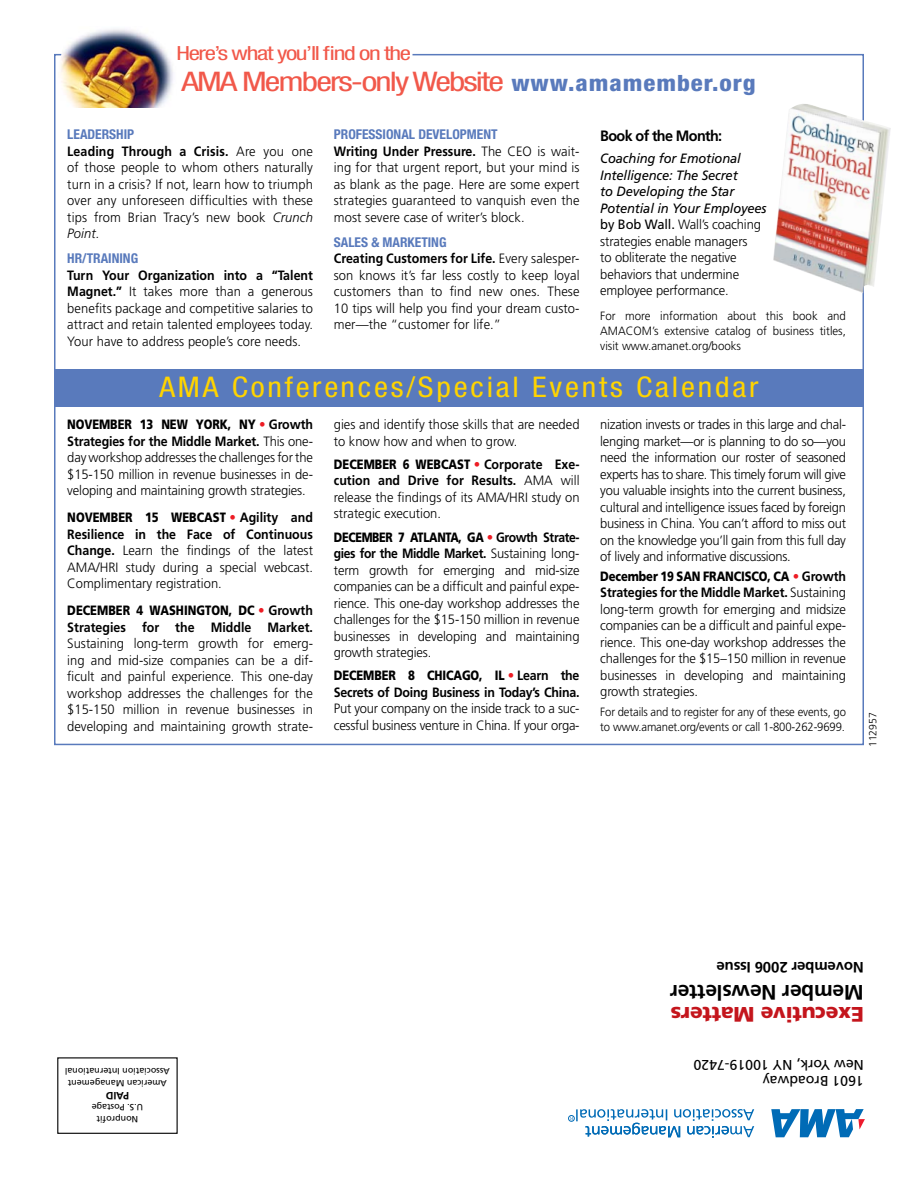
<style>
.page{position:relative;width:918px;height:1188px;background:#fff}
.page>*{position:absolute;margin:0;border:0;box-sizing:border-box;transform-origin:0 0}
.t1{font:condensed 28.5px "Helvetica Neue";letter-spacing:.09em;color:#ffd400;scale:1.1 1}
.t2{font:condensed 27px "Helvetica Neue";letter-spacing:-.055em;color:#f1584a;scale:1.3 1}
.t3{font:900 21px "Frutiger";letter-spacing:-.01em;color:#c4151c}
.t4{font:700 21px "Frutiger";letter-spacing:-.01em;color:#000}
.t5{font:condensed 19.5px "Helvetica Neue";letter-spacing:-.055em;color:#f1584a;scale:1.3 1}
.t6{font:700 15px "Frutiger";letter-spacing:-.01em;color:#000}
.t7{font:700 15px "Frutiger";letter-spacing:-.045em;color:#000;scale:.96 1}
.t8{font:14.1px/16.5px "Frutiger";color:#000}
.t9{font:300 13.5px/16.5px "Frutiger";letter-spacing:-.01em;color:#000;text-align:justify;scale:.96 1}
.t10{font:700 13.5px/16.5px "Frutiger";letter-spacing:-.02em;color:#000;scale:.92 1}
.t11{font:700 condensed 13.5px "Helvetica Neue";color:#597abc}
.t12{font:700 13.5px/16.5px "Frutiger";color:#000;scale:.92 1}
.t13{font:300 12px/15px "Frutiger";letter-spacing:-.01em;color:#000;text-align:justify;scale:.96 1}
.t14{font:300 12px/15px "Frutiger";letter-spacing:-.01em;color:#000;scale:.94 1}
.t15{font:300 10.5px "Frutiger";color:#000}
.t16{font:700 10.5px "Frutiger";color:#000}
.t17{font:9px/12px "Frutiger";color:#000;text-align:center}
.s1{font-weight:800;font-size:22.5px;color:#597abc}
.s2{font-weight:700}
.s3{font-style:italic}
.s4{font-weight:400;font-style:italic}
.s5{font-weight:400}
.s6{font-weight:900}
.s7{color:#ed1c24}
.s8{font-weight:300;color:#ed1c24}
</style>
<div class="page">
<img style="left:56px;top:29px;width:117px;height:79px">
<div style="left:54px;top:369px;width:810px;height:37px;background:#597abc"></div>
<img style="left:773px;top:103px;width:118px;height:190px">
<svg style="left:771px;top:1109px;width:94px;height:28px"></svg>
<svg style="left:570px;top:1109px;width:184px;height:29px"></svg>
<div style="left:568px;top:1115px;width:7px;height:7px;border:1px solid #006bb6;border-radius:50%"></div>
<div style="left:57px;top:1057px;width:121px;height:77px;border:1px solid #000"></div>
<h3 class="t5" style="left:177px;top:46px;width:182px">Here’s what you’ll find on the</h3>
<h2 class="t2" style="left:181px;top:72px;width:443px">AMA Members-only Website <span class="s1">www.amamember.org</span></h2>
<p class="t11" style="left:67px;top:130px;width:69px">LEADERSHIP</p>
<p class="t9" style="left:67px;top:144px;width:257px"><span class="s2">Leading Through a Crisis.</span> Are you one of those people to whom others naturally turn in a crisis? If not, learn how to triumph over any unforeseen difficulties with these tips from Brian Tracy’s new book <span class="s3">Crunch Point.</span></p>
<p class="t11" style="left:67px;top:254px;width:72px">HR/TRAINING</p>
<p class="t9" style="left:67px;top:268px;width:257px"><span class="s2">Turn Your Organization into a “Talent Magnet.”</span> It takes more than a generous benefits package and competitive salaries to attract and retain talented employees today.<br>Your have to address people’s core needs.</p>
<p class="t11" style="left:334px;top:130px;width:165px">PROFESSIONAL DEVELOPMENT</p>
<p class="t9" style="left:334px;top:144px;width:257px"><span class="s2">Writing Under Pressure.</span> The CEO is wait&shy;ing for that urgent report, but your mind is as blank as the page. Here are some expert strategies guaranteed to vanquish even the most severe case of writer’s block.</p>
<p class="t11" style="left:334px;top:237px;width:114px">SALES &amp; MARKETING</p>
<p class="t9" style="left:334px;top:251px;width:257px"><span class="s2">Creating Customers for Life.</span> Every salesper&shy;son knows it’s far less costly to keep loyal customers than to find new ones. These 10 tips will help you find your dream custo&shy;mer—the “customer for life.”</p>
<p class="t7" style="left:600px;top:129px;width:129px">Book of the Month:</p>
<p class="t9" style="left:600px;top:151px;width:175px;text-align:left"><span class="s4">Coaching for Emotional<br>Intelligence: The Secret<br>to Developing the Star<br>Potential in Your Employees </span><span class="s5">by Bob Wall.</span> Wall’s coaching strategies enable managers<br>to obliterate the negative behaviors that undermine employee performance.</p>
<p class="t13" style="left:600px;top:309px;width:257px">For more information about this book and AMACOM’s extensive catalog of business titles, visit www.amanet.org/books</p>
<h1 class="t1" style="left:159px;top:377px;width:546px">AMA Conferences/Special Events Calendar</h1>
<p class="t9" style="left:67px;top:417px;width:257px"><span class="s6">NOVEMBER 13 NEW YORK, NY</span> <span class="s7">•</span> <span class="s2">Growth Strategies for the Middle Market.</span> This one&shy;day workshop addresses the challenges for the $15-150 million in revenue businesses in de&shy;veloping and maintaining growth strategies.</p>
<p class="t9" style="left:67px;top:510px;width:257px"><span class="s6">NOVEMBER 15 WEBCAST</span> <span class="s7">•</span> <span class="s2">Agility and Resilience in the Face of Continuous Change.</span> Learn the findings of the latest AMA/HRI study during a special webcast.<br>Complimentary registration.</p>
<p class="t12" style="left:67px;top:603px;width:269px"><span class="s6">DECEMBER 4 WASHINGTON, DC</span> <span class="s8">•</span> Growth<br>Strategies for the Middle Market.</p>
<p class="t9" style="left:67px;top:636px;width:257px">Sustaining long-term growth for emerg&shy;ing and mid-size companies can be a dif&shy;ficult and painful experience. This one-day workshop addresses the challenges for the $15-150 million in revenue businesses in developing and maintaining growth strate-</p>
<p class="t9" style="left:334px;top:417px;width:257px">gies and identify those skills that are needed to know how and when to grow.</p>
<p class="t9" style="left:334px;top:457px;width:257px"><span class="s6">DECEMBER 6 WEBCAST</span> <span class="s7">•</span> <span class="s2">Corporate Exe&shy;cution and Drive for Results.</span> AMA will release the findings of its AMA/HRI study on strategic execution.</p>
<p class="t9" style="left:334px;top:530px;width:258px"><span class="s6">DECEMBER 7 ATLANTA, GA</span> <span class="s7">•</span> <span class="s2">Growth Strate&shy;gies for the Middle Market.</span> Sustaining long&shy;term growth for emerging and mid-size companies can be a difficult and painful expe&shy;rience. This one-day workshop addresses the challenges for the $15-150 million in revenue businesses in developing and maintaining growth strategies.</p>
<p class="t10" style="left:334px;top:668px;width:269px"><span class="s6">DECEMBER 8 CHICAGO, IL</span> <span class="s8">•</span> Learn the<br>Secrets of Doing Business in Today’s China.</p>
<p class="t9" style="left:334px;top:701px;width:257px">Put your company on the inside track to a suc&shy;cessful business venture in China. If your orga-</p>
<p class="t9" style="left:600px;top:417px;width:257px">nization invests or trades in this large and chal&shy;lenging market—or is planning to do so—you need the information our roster of seasoned experts has to share. This timely forum will give you valuable insights into the current business, cultural and intelligence issues faced by foreign business in China. You can’t afford to miss out on the knowledge you’ll gain from this full day of lively and informative discussions.</p>
<p class="t9" style="left:600px;top:569px;width:258px"><span class="s6">December 19 SAN FRANCISCO, CA</span> <span class="s7">•</span> <span class="s2">Growth Strategies for the Middle Market.</span> Sustaining long-term growth for emerging and midsize companies can be a difficult and painful expe&shy;rience. This one-day workshop addresses the challenges for the $15–150 million in revenue businesses in developing and maintaining growth strategies.</p>
<p class="t14" style="left:600px;top:705px;width:263px">For details and to register for any of these events, go to www.amanet.org/events or call 1-800-262-9699.</p>
<p class="t15" style="left:869px;top:747px;width:37px;rotate:-90deg">112957</p>
<p class="t6" style="left:864px;top:973px;width:149px;rotate:-180deg">November 2006 Issue</p>
<h3 class="t4" style="left:864px;top:1000px;width:195px;rotate:-180deg">Member Newsletter</h3>
<p class="t17" style="left:170px;top:1089px;width:107px;rotate:-180deg">American Management<br>Association International</p>
<p class="t16" style="left:129px;top:1100px;width:25px;rotate:-180deg">PAID</p>
<p class="t17" style="left:143px;top:1125px;width:53px;rotate:-180deg">Nonprofit<br>U.S. Postage</p>
<h3 class="t3" style="left:864px;top:1023px;width:195px;rotate:-180deg">Executive Matters</h3>
<p class="t8" style="left:864px;top:1088px;width:172px;rotate:-180deg">1601 Broadway<br>New York, NY 10019-7420</p>
</div>
